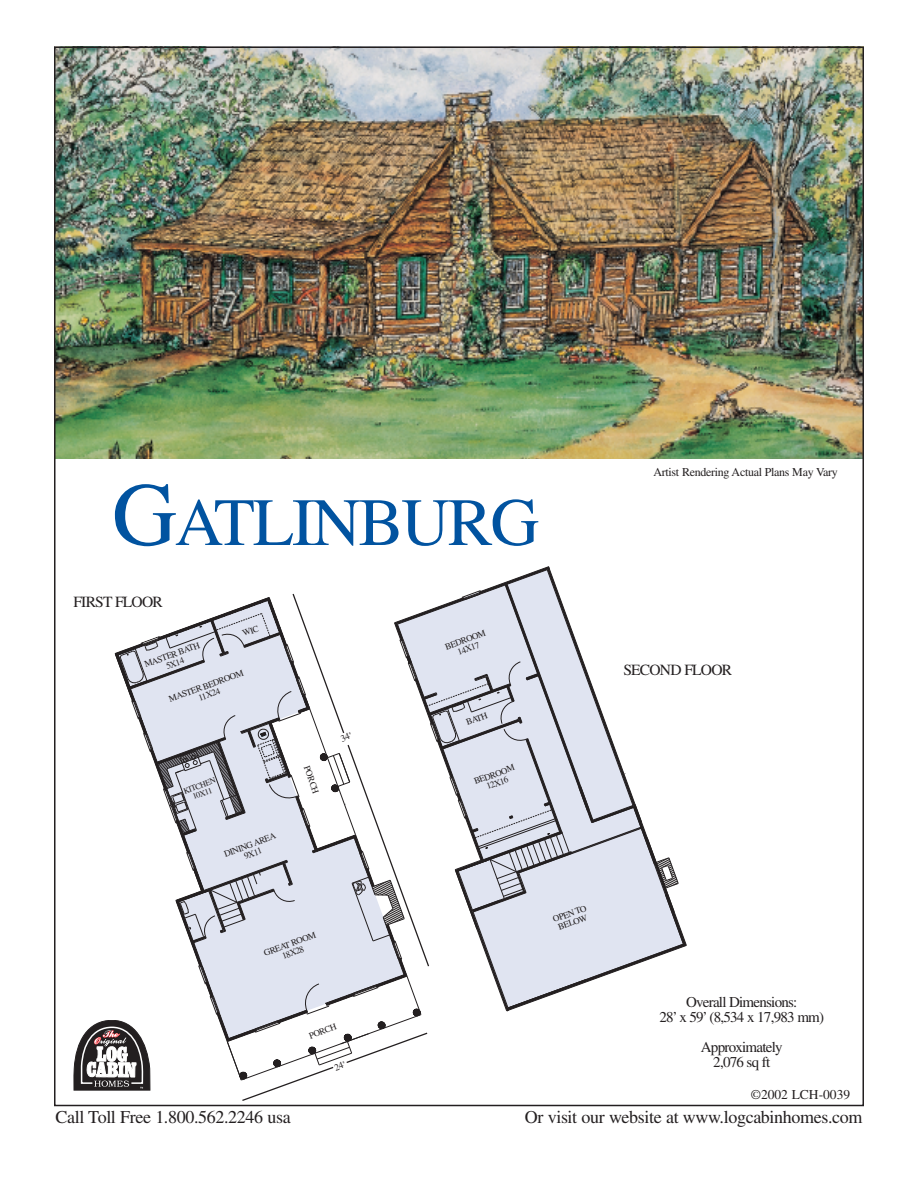
<style>
.page{position:relative;width:918px;height:1188px;background:#fff}
.page>*{position:absolute;margin:0;border:0;box-sizing:border-box;transform-origin:0 0}
.t1{font:67.5px "Times";letter-spacing:-.035em;color:#0153a0}
.t2{font:18px "Times";letter-spacing:-.02em;color:#231f20}
.t3{font:15.6px "Times";letter-spacing:-.05em;color:#231f20}
.t4{font:15px/15px "Times";letter-spacing:-.05em;color:#231f20;text-align:center}
.t5{font:13.5px "Times";color:#231f20}
.t6{font:12px "Times";letter-spacing:-.025em;color:#231f20}
.t7{font:9px/9px "Times";color:#231f20;text-align:center}
.t8{font:8.25px/8.2px "Times";color:#231f20;text-align:center}
.s1{font-size:90px}
</style>
<div class="page">
<img style="left:57px;top:49px;width:804px;height:410px">
<svg style="left:74px;top:566px;width:613px;height:535px"></svg>
<h1 class="t1" style="left:112px;top:499px;width:429px"><span class="s1">G</span>ATLINBURG</h1>
<h3 class="t3" style="left:73px;top:597px;width:91px">FIRST FLOOR</h3>
<p class="t7" style="left:143px;top:661px;width:60px;rotate:-20deg">MASTER BATH<br>5X14</p>
<p class="t7" style="left:168px;top:696px;width:80px;rotate:-20deg">MASTER BEDROOM<br>11X24</p>
<p class="t8" style="left:183px;top:788px;width:35px;rotate:-20deg">KITCHEN<br>10X11</p>
<p class="t7" style="left:223px;top:850px;width:56px;rotate:-20deg">DINING AREA<br>9X11</p>
<p class="t7" style="left:310px;top:765px;width:30px;rotate:71deg">PORCH</p>
<p class="t7" style="left:263px;top:950px;width:56px;rotate:-20deg">GREAT ROOM<br>18X28</p>
<p class="t7" style="left:444px;top:644px;width:44px;rotate:-20deg">BEDROOM<br>14X17</p>
<p class="t7" style="left:465px;top:719px;width:24px;rotate:-20deg">BATH</p>
<p class="t7" style="left:473px;top:778px;width:44px;rotate:-20deg">BEDROOM<br>12X16</p>
<p class="t7" style="left:552px;top:916px;width:37px;text-align:left;rotate:-20deg">OPEN TO<br>BELOW</p>
<p class="t7" style="left:308px;top:1032px;width:30px;rotate:-20deg">PORCH</p>
<h3 class="t6" style="left:653px;top:468px;width:186px">Artist Rendering Actual Plans May Vary</h3>
<h3 class="t3" style="left:623px;top:664px;width:110px">SECOND FLOOR</h3>
<h3 class="t4" style="left:659px;top:996px;width:166px">Overall Dimensions:<br>28’x 59’(8,534 x 17,983 mm)</h3>
<h3 class="t4" style="left:701px;top:1041px;width:83px">Approximately<br>2,076 sq ft</h3>
<h3 class="t5" style="left:751px;top:1090px;width:101px">©2002 LCH-0039</h3>
<h2 class="t2" style="left:56px;top:1111px;width:237px">Call Toll Free 1.800.562.2246 usa</h2>
<h2 class="t2" style="left:525px;top:1111px;width:339px">Or visit our website at www.logcabinhomes.com</h2>
</div>
